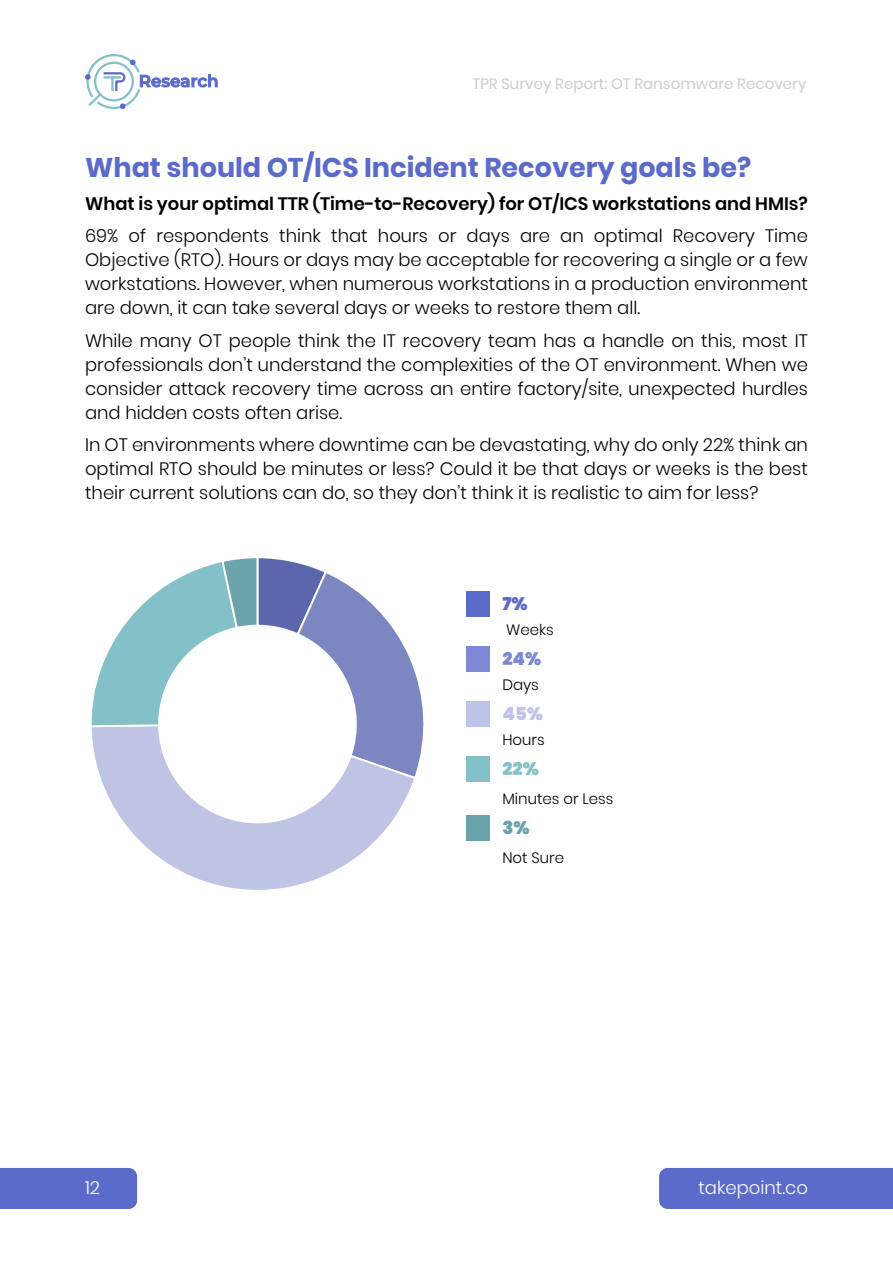
<style>
.page{position:relative;width:893px;height:1263px;background:#fff}
.page>*{position:absolute;margin:0;border:0;box-sizing:border-box;transform-origin:0 0}
.t1{font:700 27px "Poppins";color:#5c6ac9}
.t2{font:300 18px/24px "Poppins";color:#000;text-align:justify}
.t3{font:600 18px "Poppins";color:#000}
.t4{font:300 18px "Poppins";color:#fff}
.t5{font:900 18px "Poppins";color:#7d88d4}
.t6{font:900 18px "Poppins";color:#bec3e9}
.t7{font:900 18px "Poppins";color:#84c0c7}
.t8{font:900 18px "Poppins";color:#6aa4ab}
.t9{font:900 18px "Poppins";color:#5c6bca}
.t10{font:15px "Poppins";color:#ccc}
.t11{font:300 15px "Poppins";color:#000}
</style>
<div class="page">
<div style="left:0;top:1168px;width:137px;height:41px;background:#5c6ac9"></div>
<div style="left:659px;top:1168px;width:234px;height:41px;background:#5c6ac9"></div>
<svg style="left:85px;top:54px;width:132px;height:55px"></svg>
<svg style="left:101px;top:780px;width:313px;height:110px"></svg>
<svg style="left:91px;top:558px;width:333px;height:222px"></svg>
<div style="left:466px;top:646px;width:24px;height:25px;background:#7d88d4"></div>
<div style="left:466px;top:701px;width:24px;height:25px;background:#bec3e9"></div>
<div style="left:466px;top:756px;width:24px;height:25px;background:#84c0c7"></div>
<div style="left:466px;top:815px;width:24px;height:25px;background:#6aa4ab"></div>
<div style="left:466px;top:591px;width:24px;height:26px;background:#5c6ac9"></div>
<p class="t10" style="left:472px;top:75px;width:335px">TPR Survey Report: OT Ransomware Recovery</p>
<h1 class="t1" style="left:85px;top:152px;width:668px">What should OT/ICS Incident Recovery goals be?</h1>
<p class="t3" style="left:85px;top:193px;width:724px">What is your optimal TTR (Time-to-Recovery) for OT/ICS workstations and HMIs?</p>
<p class="t2" style="left:85px;top:224px;width:724px">69% of respondents think that hours or days are an optimal Recovery Time Objective (RTO). Hours or days may be acceptable for recovering a single or a few workstations. However, when numerous workstations in a production environment are down, it can take several days or weeks to restore them all.</p>
<p class="t2" style="left:85px;top:328px;width:724px">While many OT people think the IT recovery team has a handle on this, most IT professionals don’t understand the complexities of the OT environment. When we consider attack recovery time across an entire factory/site, unexpected hurdles and hidden costs often arise.</p>
<p class="t2" style="left:85px;top:433px;width:724px">In OT environments where downtime can be devastating, why do only 22% think an optimal RTO should be minutes or less? Could it be that days or weeks is the best their current solutions can do, so they don’t think it is realistic to aim for less?</p>
<p class="t9" style="left:502px;top:593px;width:27px">7%</p>
<p class="t11" style="left:506px;top:621px;width:49px">Weeks</p>
<p class="t4" style="left:85px;top:1177px;width:17px">12</p>
<p class="t5" style="left:502px;top:648px;width:40px">24%</p>
<p class="t11" style="left:502px;top:676px;width:38px">Days</p>
<p class="t6" style="left:502px;top:703px;width:42px">45%</p>
<p class="t11" style="left:502px;top:731px;width:44px">Hours</p>
<p class="t7" style="left:502px;top:758px;width:38px">22%</p>
<p class="t11" style="left:502px;top:790px;width:113px">Minutes or Less</p>
<p class="t8" style="left:502px;top:817px;width:29px">3%</p>
<p class="t11" style="left:502px;top:849px;width:63px">Not Sure</p>
<p class="t4" style="left:698px;top:1177px;width:111px">takepoint.co</p>
</div>
